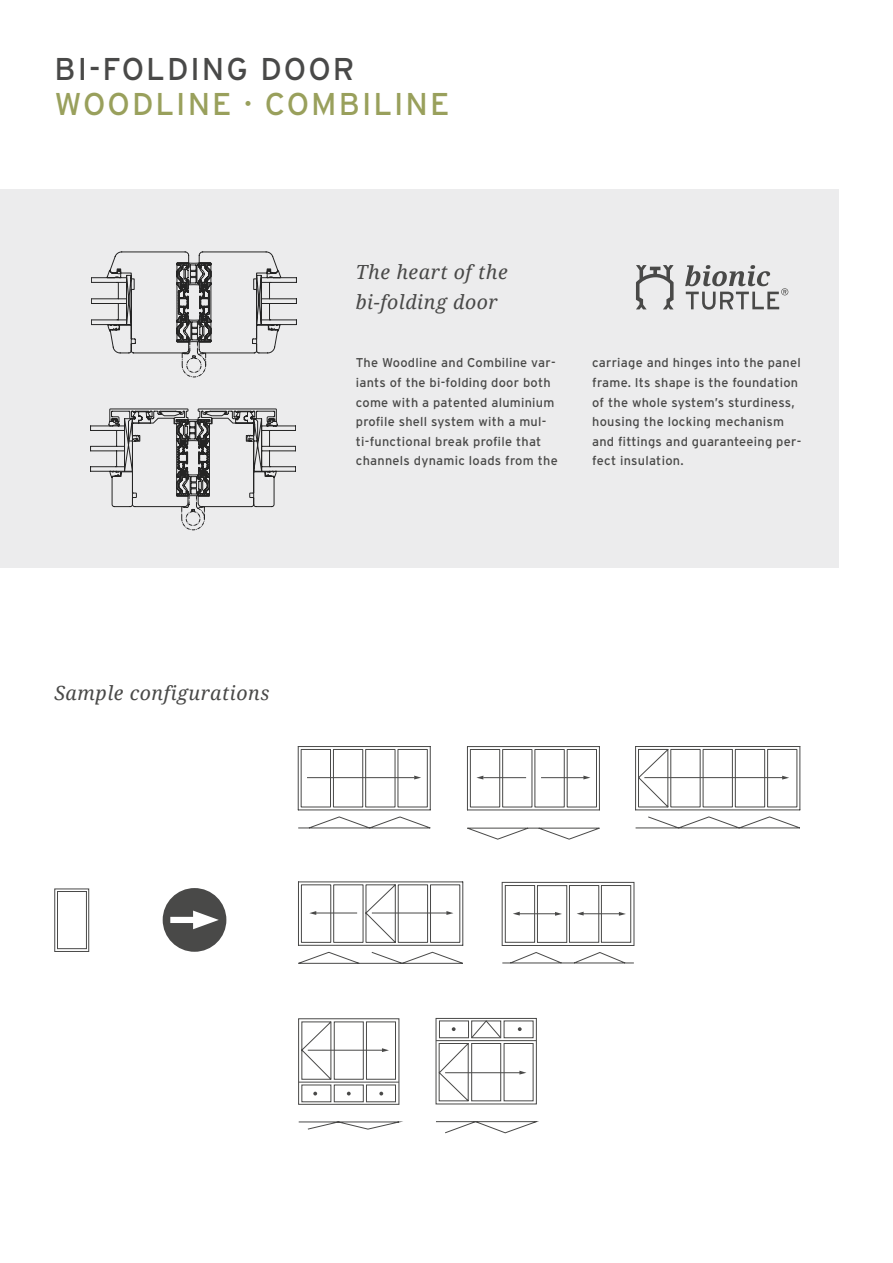
<style>
.page{position:relative;width:893px;height:1263px;background:#fff}
.page>*{position:absolute;margin:0;border:0;box-sizing:border-box;transform-origin:0 0}
.t1{font:31.5px "Interstate";letter-spacing:.065em;color:#99a05c}
.t2{font:31.5px "Interstate";letter-spacing:.065em;color:#494948}
.t3{font:italic 19.5px/29.4px "Droid Serif";letter-spacing:.03em;color:#494948}
.t4{font:12.75px/19.5px "Interstate";letter-spacing:.02em;color:#494948}
</style>
<div class="page">
<div style="left:0;top:189px;width:838px;height:379px;background:#ececed"></div>
<svg style="left:91px;top:252px;width:206px;height:125px"></svg>
<svg style="left:90px;top:409px;width:206px;height:121px"></svg>
<svg style="left:54px;top:888px;width:35px;height:64px"></svg>
<div style="left:163px;top:888px;width:63px;height:64px;background:#494948;border-radius:50%"></div>
<div style="left:170px;top:917px;width:34px;height:6px;background:#fff"></div>
<svg style="left:193px;top:910px;width:26px;height:19px"></svg>
<div style="left:436px;top:1018px;width:101px;height:86px;border:1px solid #494948"></div>
<div style="left:298px;top:1018px;width:101px;height:86px;border:1px solid #494948"></div>
<hr style="left:299px;top:1082px;width:100px;height:1px;background:#494948">
<svg style="left:298px;top:1121px;width:105px;height:9px"></svg>
<svg style="left:467px;top:746px;width:133px;height:64px"></svg>
<svg style="left:298px;top:746px;width:133px;height:64px"></svg>
<div style="left:502px;top:882px;width:132px;height:64px;border:1px solid #494948"></div>
<svg style="left:502px;top:952px;width:132px;height:12px"></svg>
<svg style="left:505px;top:885px;width:126px;height:58px"></svg>
<svg style="left:301px;top:1021px;width:95px;height:81px"></svg>
<svg style="left:435px;top:1020px;width:104px;height:114px"></svg>
<svg style="left:298px;top:816px;width:133px;height:13px"></svg>
<svg style="left:467px;top:827px;width:133px;height:13px"></svg>
<hr style="left:483px;top:777px;width:43px;height:1px;background:#494948">
<hr style="left:307px;top:777px;width:107px;height:1px;background:#494948">
<svg style="left:635px;top:816px;width:165px;height:13px"></svg>
<svg style="left:298px;top:881px;width:166px;height:83px"></svg>
<svg style="left:685px;top:265px;width:103px;height:45px"></svg>
<svg style="left:636px;top:265px;width:38px;height:44px"></svg>
<svg style="left:635px;top:746px;width:165px;height:64px"></svg>
<h1 class="t2" style="left:54px;top:49px;width:302px">BI-FOLDING DOOR</h1>
<h1 class="t1" style="left:54px;top:85px;width:397px">WOODLINE · COMBILINE</h1>
<h2 class="t3" style="left:356px;top:258px;width:153px">The heart of the bi-folding door</h2>
<h2 class="t3" style="left:54px;top:678px;width:217px">Sample configurations</h2>
<p class="t4" style="left:356px;top:353px;width:203px">The Woodline and Combiline var&shy;iants of the bi-folding door both come with a patented aluminium profile shell system with a mul&shy;ti-functional break profile that channels dynamic loads from the</p>
<p class="t4" style="left:592px;top:353px;width:211px">carriage and hinges into the panel frame. Its shape is the foundation of the whole system’s sturdiness, housing the locking mechanism and fittings and guaranteeing per&shy;fect insulation.</p>
</div>
